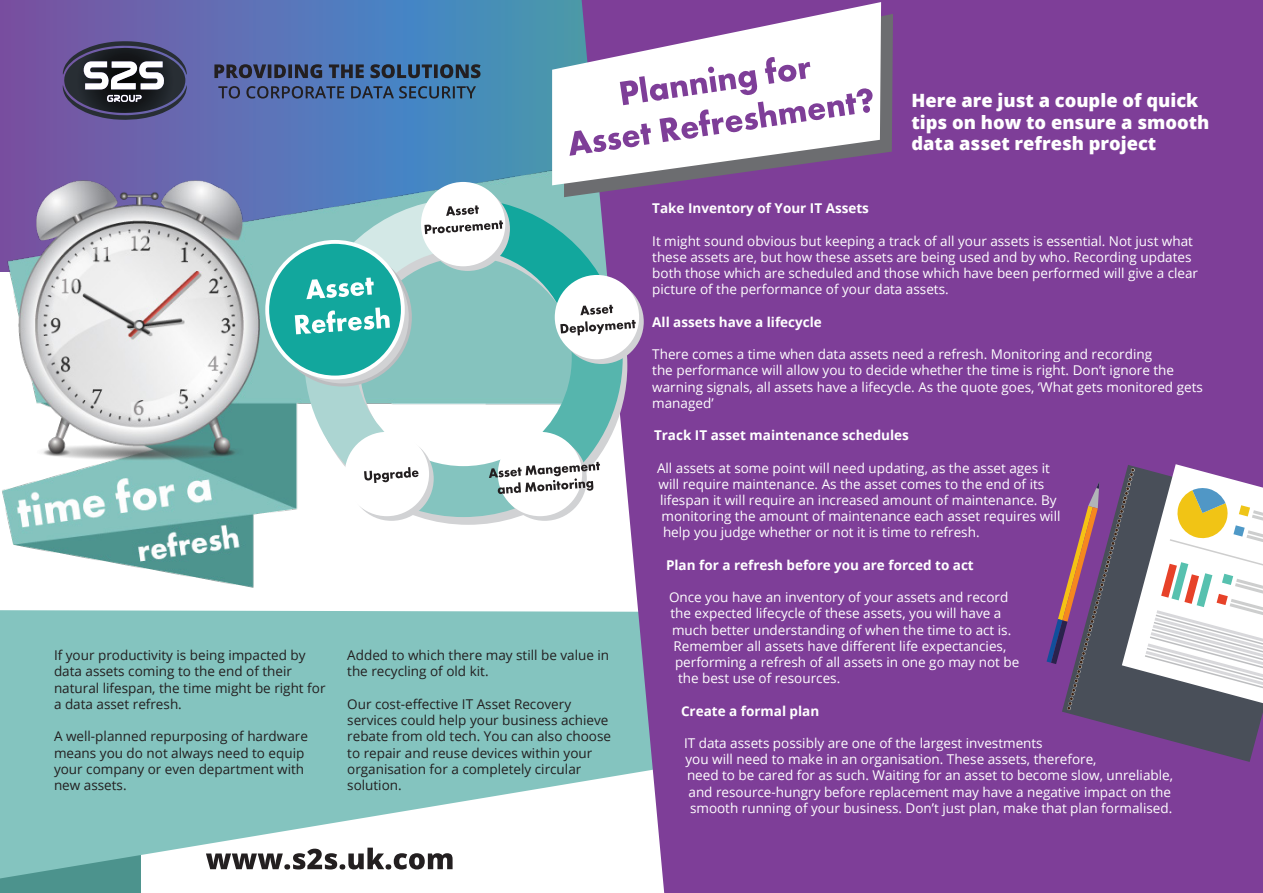
<style>
.page{position:relative;width:1263px;height:893px;background:#fff}
.page>*{position:absolute;margin:0;border:0;box-sizing:border-box;transform-origin:0 0}
.t1{font:800 18.3px/21.9px "Open Sans";color:#fff}
.t2{font:13.5px/16.2px "Open Sans";color:#fff}
.t3{font:13.5px/16.2px "Open Sans";color:#231f20}
.t4{font:700 13.5px "Open Sans";color:#fff}
</style>
<div class="page">
<div style="left:0;top:878px;width:141px;height:15px;background:#4c938d"></div>
<svg style="left:0;top:610px;width:582px;height:268px;background:#94cbc7"></svg>
<svg style="left:0;top:0;width:582px;height:135px;background:#5975b4"></svg>
<svg style="left:63px;top:41px;width:124px;height:79px;background:#54546a"></svg>
<svg style="left:218px;top:86px;width:258px;height:13px;background:#415d89"></svg>
<svg style="left:214px;top:64px;width:266px;height:14px;background:#384b6a"></svg>
<img style="left:0;top:135px;width:582px;height:453px">
<div style="left:582px;top:0;width:681px;height:893px;background:#7e3e98"></div>
<svg style="left:564px;top:14px;width:329px;height:183px;background:#77508a"></svg>
<svg style="left:552px;top:2px;width:329px;height:183px"></svg>
<svg style="left:569px;top:57px;width:304px;height:99px"></svg>
<svg style="left:559px;top:280px;width:85px;height:84px"></svg>
<div style="left:267px;top:242px;width:136px;height:135px;background:#12a79d;border-radius:50%"></div>
<div style="left:421px;top:182px;width:84px;height:84px;background:#fff;border-radius:50%"></div>
<svg style="left:295px;top:199px;width:341px;height:326px"></svg>
<svg style="left:1062px;top:710px;width:201px;height:52px;background:#624677"></svg>
<svg style="left:1046px;top:464px;width:217px;height:246px"></svg>
<svg style="left:206px;top:848px;width:247px;height:21px"></svg>
<p class="t3" style="left:54px;top:647px;width:273px">If your productivity is being impacted by data assets coming to the end of their natural lifespan, the time might be right for a data asset refresh.</p>
<p class="t3" style="left:54px;top:728px;width:255px">A well-planned repurposing of hardware means you do not always need to equip your company or even department with new assets.</p>
<p class="t3" style="left:347px;top:647px;width:263px">Added to which there may still be value in the recycling of old kit.</p>
<p class="t3" style="left:347px;top:695px;width:265px">Our cost-effective IT Asset Recovery services could help your business achieve rebate from old tech. You can also choose to repair and reuse devices within your organisation for a completely circular solution.</p>
<p class="t1" style="left:911px;top:88px;width:300px">Here are just a couple of quick tips on how to ensure a smooth data asset refresh project</p>
<p class="t4" style="left:652px;top:199px;width:218px">Take Inventory of Your IT Assets</p>
<p class="t2" style="left:652px;top:232px;width:547px">It might sound obvious but keeping a track of all your assets is essential. Not just what these assets are, but how these assets are being used and by who. Recording updates both those which are scheduled and those which have been performed will give a clear picture of the performance of your data assets.</p>
<p class="t4" style="left:652px;top:312px;width:171px">All assets have a lifecycle</p>
<p class="t2" style="left:652px;top:346px;width:552px">There comes a time when data assets need a refresh. Monitoring and recording<br>the performance will allow you to decide whether the time is right. Don’t ignore the warning signals, all assets have a lifecycle. As the quote goes, ‘What gets monitored gets managed’</p>
<p class="t4" style="left:654px;top:426px;width:256px">Track IT asset maintenance schedules</p>
<p class="t2" style="left:657px;top:459px;width:394px">All assets at some point will need updating, as the asset ages it</p>
<p class="t2" style="left:658px;top:475px;width:387px">will require maintenance. As the asset comes to the end of its</p>
<p class="t2" style="left:660px;top:492px;width:398px">lifespan it will require an increased amount of maintenance. By</p>
<p class="t2" style="left:661px;top:508px;width:400px">monitoring the amount of maintenance each asset requires will</p>
<p class="t2" style="left:663px;top:524px;width:318px">help you judge whether or not it is time to refresh.</p>
<p class="t4" style="left:666px;top:555px;width:309px">Plan for a refresh before you are forced to act</p>
<p class="t2" style="left:669px;top:589px;width:341px">Once you have an inventory of your assets and record</p>
<p class="t2" style="left:670px;top:605px;width:332px">the expected lifecycle of these assets, you will have a</p>
<p class="t2" style="left:672px;top:621px;width:341px">much better understanding of when the time to act is.</p>
<p class="t2" style="left:673px;top:637px;width:334px">Remember all assets have different life expectancies,</p>
<p class="t2" style="left:675px;top:654px;width:346px">performing a refresh of all assets in one go may not be</p>
<p class="t2" style="left:678px;top:670px;width:164px">the best use of resources.</p>
<p class="t4" style="left:681px;top:701px;width:140px">Create a formal plan</p>
<p class="t2" style="left:684px;top:735px;width:360px">IT data assets possibly are one of the largest investments</p>
<p class="t2" style="left:685px;top:751px;width:413px">you will need to make in an organisation. These assets, therefore,</p>
<p class="t2" style="left:687px;top:767px;width:488px">need to be cared for as such. Waiting for an asset to become slow, unreliable,</p>
<p class="t2" style="left:688px;top:783px;width:484px">and resource-hungry before replacement may have a negative impact on the</p>
<p class="t2" style="left:690px;top:799px;width:484px">smooth running of your business. Don’t just plan, make that plan formalised.</p>
</div>
